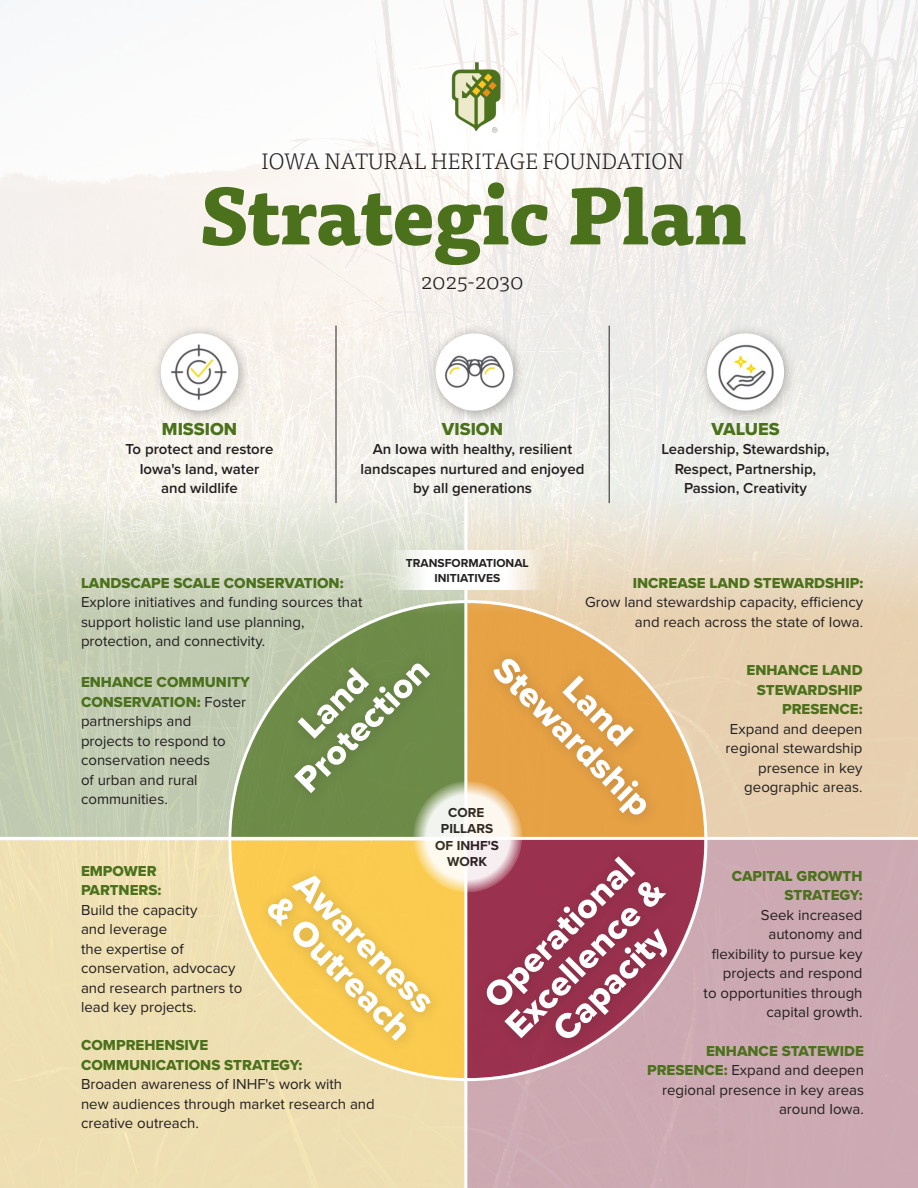
<style>
.page{position:relative;width:918px;height:1188px;background:#fff}
.page>*{position:absolute;margin:0;border:0;box-sizing:border-box;transform-origin:0 0}
.t1{font:800 78px "Tisa Pro";color:#4b711c}
.t2{font:36px/36px "Proxima Nova Extrabld";color:#fff;text-align:center}
.t3{font:300 22.5px "Tisa Pro";letter-spacing:.01em;color:#231f20}
.t4{font:18px "Proxima Nova Extrabld";color:#4b711c}
.t5{font:15px/19.5px "Proxima Nova";color:#231f20}
.t6{font:600 15px/19.5px "Proxima Nova";color:#231f20;text-align:center}
.t7{font:700 13.5px/16.5px "Proxima Nova";color:#231f20;text-align:center}
.t8{font:700 12px/15px "Proxima Nova";color:#231f20;text-align:center}
.s1{font-family:"Proxima Nova Extrabld";color:#4b711c}
</style>
<div class="page">
<img style="left:0;top:0;width:918px;height:434px">
<img style="left:0;top:434px;width:918px;height:754px">
<div style="left:284px;top:652px;width:159px;height:154px;background:#6d8a47"></div>
<div style="left:257px;top:865px;width:188px;height:189px;background:#231f20;opacity:.16"></div>
<div style="left:483px;top:647px;width:177px;height:182px;background:#231f20;opacity:.16"></div>
<div style="left:475px;top:846px;width:206px;height:206px;background:#231f20;opacity:.16"></div>
<hr style="left:464px;top:401px;width:3px;height:787px;background:#fff">
<hr style="left:0;top:837px;width:918px;height:3px;background:#fff">
<hr style="left:336px;top:326px;width:1px;height:177px;background:#231f20">
<hr style="left:609px;top:326px;width:1px;height:177px;background:#231f20">
<div style="left:151px;top:323px;width:100px;height:101px;background:#231f20;opacity:.38"></div>
<div style="left:161px;top:333px;width:77px;height:78px;background:#fff;border-radius:50%"></div>
<img style="left:161px;top:337px;width:77px;height:68px">
<div style="left:426px;top:323px;width:100px;height:101px;background:#231f20;opacity:.38"></div>
<div style="left:436px;top:333px;width:77px;height:78px;background:#fff;border-radius:50%"></div>
<img style="left:438px;top:346px;width:73px;height:52px">
<div style="left:697px;top:323px;width:100px;height:101px;background:#231f20;opacity:.38"></div>
<div style="left:707px;top:333px;width:77px;height:78px;background:#fff;border-radius:50%"></div>
<img style="left:709px;top:340px;width:73px;height:64px">
<img style="left:448px;top:60px;width:54px;height:74px">
<svg style="left:413px;top:781px;width:109px;height:111px"></svg>
<svg style="left:467px;top:550px;width:78px;height:39px"></svg>
<div style="left:387px;top:550px;width:79px;height:39px;background:linear-gradient(to right,#dfe4d6,#fff)"></div>
<p class="t3" style="left:261px;top:146px;width:424px">IOWA NATURAL HERITAGE FOUNDATION</p>
<p class="t1" style="left:198px;top:151px;width:550px">Strategic Plan</p>
<p class="t3" style="left:421px;top:266px;width:104px">2025-2030</p>
<p class="t4" style="left:162px;top:415px;width:77px">MISSION</p>
<p class="t6" style="left:126px;top:439px;width:149px">To protect and restore</p>
<p class="t6" style="left:140px;top:458px;width:121px">Iowa's land, water</p>
<p class="t6" style="left:161px;top:478px;width:78px">and wildlife</p>
<p class="t4" style="left:442px;top:415px;width:63px">VISION</p>
<p class="t6" style="left:361px;top:439px;width:225px">An Iowa with healthy, resilient landscapes nurtured and enjoyed by all generations</p>
<p class="t4" style="left:711px;top:415px;width:70px">VALUES</p>
<p class="t6" style="left:661px;top:439px;width:170px">Leadership, Stewardship,<br>Respect, Partnership,<br>Passion, Creativity</p>
<p class="t8" style="left:406px;top:555px;width:124px">TRANSFORMATIONAL<br>INITIATIVES</p>
<p class="t5" style="left:81px;top:574px;width:283px"><span class="s1">LANDSCAPE SCALE CONSERVATION:<br></span>Explore initiatives and funding sources that support holistic land use planning, protection, and connectivity.</p>
<p class="t5" style="left:585px;top:574px;width:280px;text-align:right"><span class="s1">INCREASE LAND STEWARDSHIP:<br></span>Grow land stewardship capacity, efficiency and reach across the state of Iowa.</p>
<p class="t2" style="left:538px;top:625px;width:208px;rotate:45deg">Land<br>Stewardship</p>
<p class="t2" style="left:473px;top:993px;width:209px;rotate:-45deg">Operational<br>Excellence &amp;<br>Capacity</p>
<p class="t2" style="left:263px;top:748px;width:174px;rotate:-45deg">Land<br>Protection</p>
<p class="t5" style="left:726px;top:661px;width:138px;text-align:right"><span class="s1">ENHANCE LAND<br>STEWARDSHIP<br>PRESENCE:<br></span>Expand and deepen regional stewardship presence in key geographic areas.</p>
<p class="t5" style="left:81px;top:673px;width:171px"><span class="s1">ENHANCE COMMUNITY<br>CONSERVATION:</span> Foster partnerships and<br>projects to respond to conservation needs<br>of urban and rural communities.</p>
<p class="t7" style="left:435px;top:804px;width:65px">CORE<br>PILLARS<br>OF INHF'S<br>WORK</p>
<p class="t5" style="left:81px;top:862px;width:163px"><span class="s1">EMPOWER<br>PARTNERS:<br></span>Build the capacity<br>and leverage<br>the expertise of conservation, advocacy and research partners to lead key projects.</p>
<p class="t2" style="left:312px;top:863px;width:188px;text-align:left;rotate:45deg">Awareness &amp; Outreach</p>
<p class="t5" style="left:704px;top:867px;width:160px;text-align:right"><span class="s1">CAPITAL GROWTH<br>STRATEGY:<br></span>Seek increased autonomy and<br>flexibility to pursue key projects and respond<br>to opportunities through capital growth.</p>
<p class="t5" style="left:81px;top:1036px;width:295px"><span class="s1">COMPREHENSIVE<br>COMMUNICATIONS STRATEGY:<br></span>Broaden awareness of INHF's work with<br>new audiences through market research and creative outreach.</p>
<p class="t5" style="left:647px;top:1041px;width:218px;text-align:right"><span class="s1">ENHANCE STATEWIDE<br>PRESENCE:</span> Expand and deepen regional presence in key areas around Iowa.</p>
</div>
